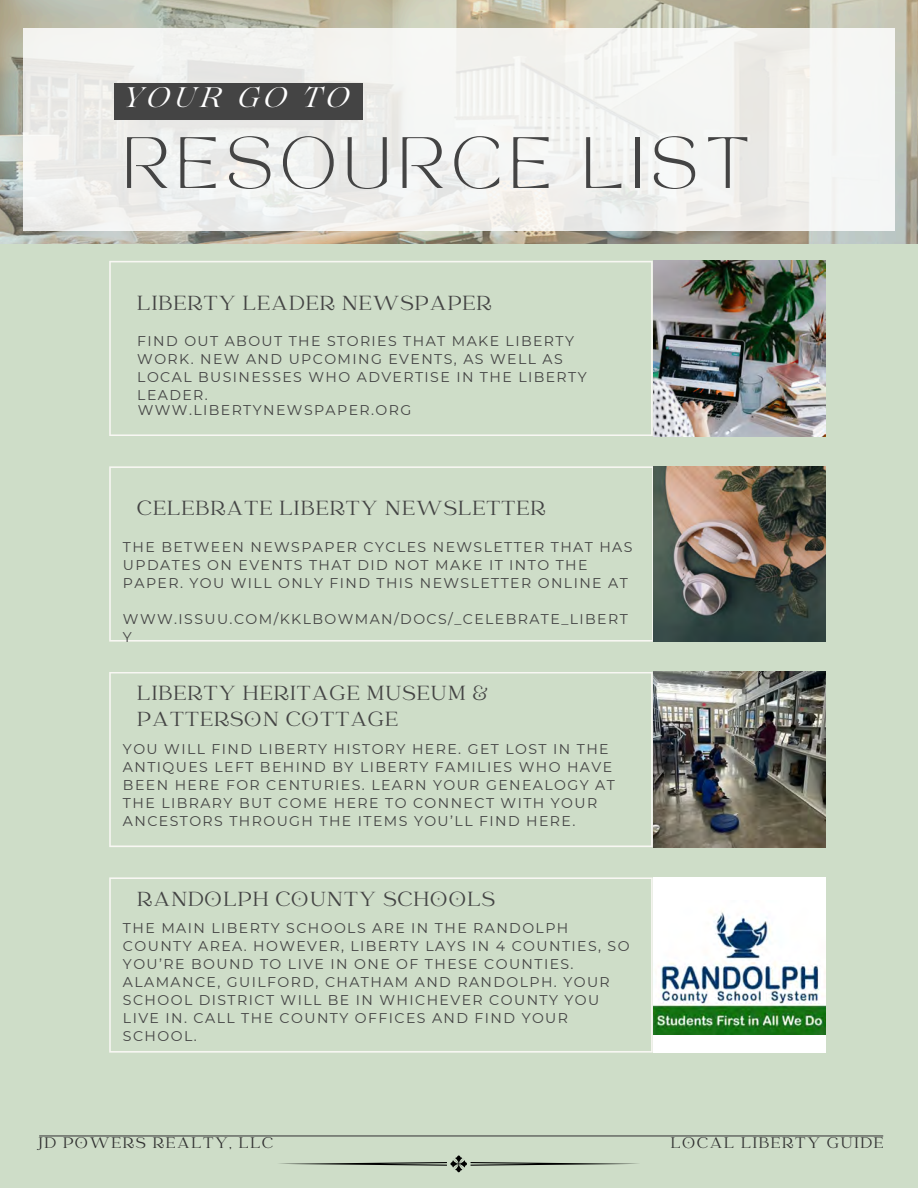
<style>
.page{position:relative;width:918px;height:1188px;background:#ceddc8}
.page>*{position:absolute;margin:0;border:0;box-sizing:border-box;transform-origin:0 0}
.t1{font:50.85px "TAN MONCHERI Regular";letter-spacing:.15em;color:#444}
.t2{font:italic 28.2px "Lovelace";letter-spacing:.15em;color:#fff}
.t3{font:22.65px/26.4px "Catchy Mager";letter-spacing:.05em;color:#444}
.t4{font:16.95px "Catchy Mager";letter-spacing:.1em;color:#303030}
.t5{font:14.1px/18px "Montserrat";letter-spacing:.1em;color:#444}
</style>
<div class="page">
<svg style="left:109px;top:261px;width:544px;height:175px"></svg>
<svg style="left:109px;top:672px;width:544px;height:175px"></svg>
<svg style="left:109px;top:466px;width:545px;height:176px"></svg>
<svg style="left:109px;top:877px;width:544px;height:176px"></svg>
<img style="left:654px;top:261px;width:172px;height:175px">
<img style="left:654px;top:672px;width:172px;height:175px">
<img style="left:654px;top:466px;width:172px;height:176px">
<div style="left:654px;top:877px;width:172px;height:176px;background:#fff"></div>
<img style="left:654px;top:910px;width:172px;height:124px">
<hr style="left:40px;top:1135px;width:843px;height:2px;background:#444">
<img style="left:0;top:0;width:918px;height:244px">
<div style="left:23px;top:28px;width:872px;height:202px;background:linear-gradient(to right,#eeeeec,#f4f4f2)"></div>
<svg style="left:279px;top:1155px;width:360px;height:17px"></svg>
<div style="left:114px;top:83px;width:248px;height:36px;background:#444"></div>
<h1 class="t2" style="left:123px;top:88px;width:227px">YOUR GO TO</h1>
<h2 class="t1" style="left:123px;top:136px;width:629px">RESOURCE LIST</h2>
<h3 class="t3" style="left:137px;top:291px;width:356px">LIBERTY LEADER NEWSPAPER</h3>
<p class="t5" style="left:137px;top:332px;width:451px">FIND OUT ABOUT THE STORIES THAT MAKE LIBERTY WORK. NEW AND UPCOMING EVENTS, AS WELL AS LOCAL BUSINESSES WHO ADVERTISE IN THE LIBERTY LEADER.</p>
<h4 class="t5" style="left:138px;top:401px;width:275px">WWW.LIBERTYNEWSPAPER.ORG</h4>
<h3 class="t3" style="left:137px;top:497px;width:410px">CELEBRATE LIBERTY NEWSLETTER</h3>
<h3 class="t5" style="left:123px;top:538px;width:511px">THE BETWEEN NEWSPAPER CYCLES NEWSLETTER THAT HAS<br>UPDATES ON EVENTS THAT DID NOT MAKE IT INTO THE<br>PAPER. YOU WILL ONLY FIND THIS NEWSLETTER ONLINE AT</h3>
<p class="t5" style="left:123px;top:610px;width:506px">WWW.ISSUU.COM/KKLBOWMAN/DOCS/_CELEBRATE_LIBERT<br>Y</p>
<p class="t3" style="left:137px;top:681px;width:352px">LIBERTY HERITAGE MUSEUM &amp;<br>PATTERSON COTTAGE</p>
<p class="t5" style="left:123px;top:740px;width:493px">YOU WILL FIND LIBERTY HISTORY HERE. GET LOST IN THE ANTIQUES LEFT BEHIND BY LIBERTY FAMILIES WHO HAVE BEEN HERE FOR CENTURIES. LEARN YOUR GENEALOGY AT THE LIBRARY BUT COME HERE TO CONNECT WITH YOUR ANCESTORS THROUGH THE ITEMS YOU’LL FIND HERE.</p>
<p class="t3" style="left:137px;top:887px;width:359px">RANDOLPH COUNTY SCHOOLS</p>
<p class="t5" style="left:123px;top:919px;width:508px">THE MAIN LIBERTY SCHOOLS ARE IN THE RANDOLPH COUNTY AREA. HOWEVER, LIBERTY LAYS IN 4 COUNTIES, SO YOU’RE BOUND TO LIVE IN ONE OF THESE COUNTIES.<br>ALAMANCE, GUILFORD, CHATHAM AND RANDOLPH. YOUR SCHOOL DISTRICT WILL BE IN WHICHEVER COUNTY YOU LIVE IN. CALL THE COUNTY OFFICES AND FIND YOUR SCHOOL.</p>
<h3 class="t4" style="left:39px;top:1135px;width:236px">JD POWERS REALTY, LLC</h3>
<p class="t4" style="left:671px;top:1135px;width:214px">LOCAL LIBERTY GUIDE</p>
</div>
